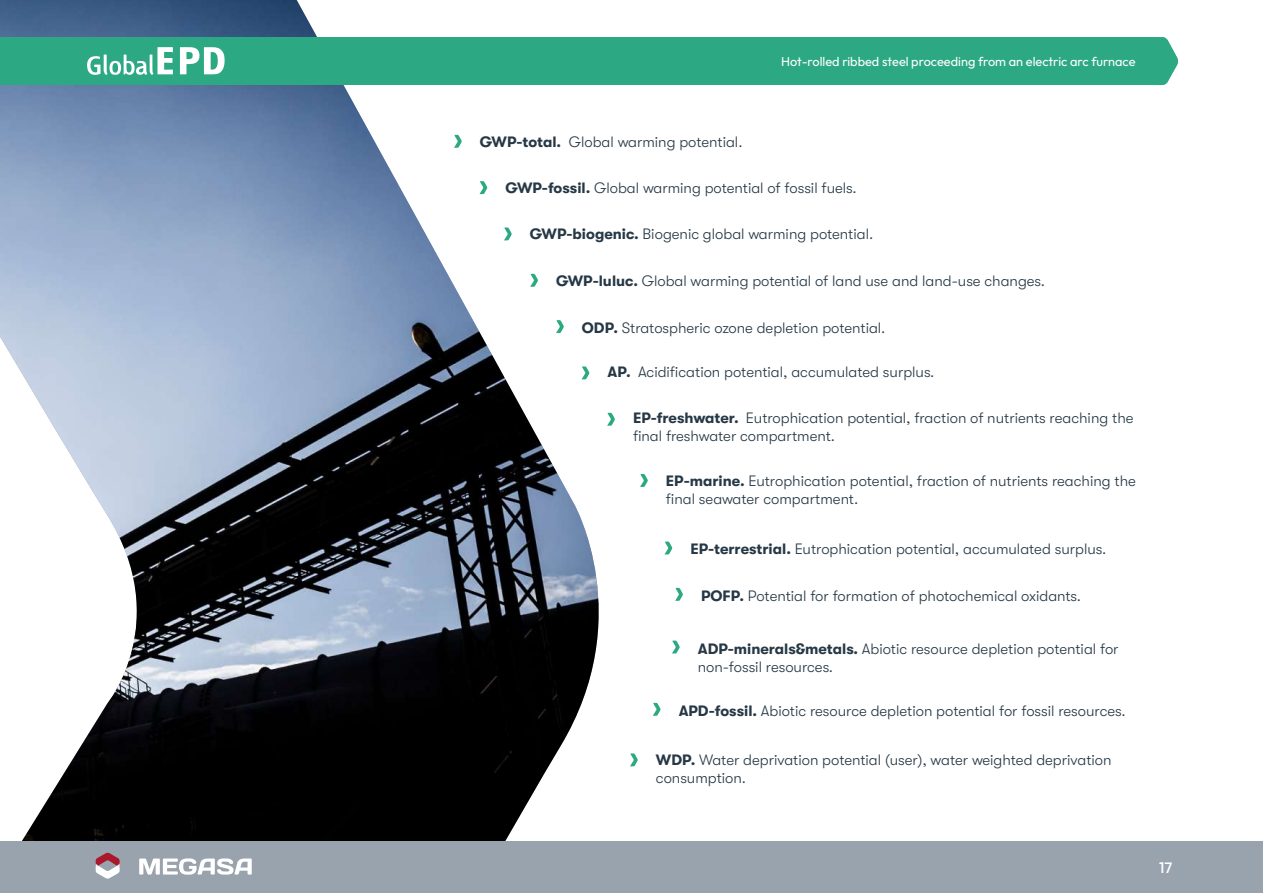
<style>
.page{position:relative;width:1263px;height:893px;background:#fff}
.page>*{position:absolute;margin:0;border:0;box-sizing:border-box;transform-origin:0 0}
.t1{font:300 15px/18px "GT Walsheim Pro";color:#263845}
.t2{font:100 15px "Outfit";color:#fff}
.t3{font:100 12.75px "Outfit";color:#fff}
.s1{font-weight:700}
</style>
<div class="page">
<img style="left:0;top:0;width:600px;height:842px">
<svg style="left:454px;top:135px;width:8px;height:13px"></svg>
<svg style="left:504px;top:227px;width:8px;height:13px"></svg>
<svg style="left:479px;top:181px;width:8px;height:13px"></svg>
<svg style="left:530px;top:274px;width:8px;height:13px"></svg>
<svg style="left:556px;top:320px;width:8px;height:13px"></svg>
<svg style="left:607px;top:413px;width:8px;height:13px"></svg>
<svg style="left:664px;top:541px;width:8px;height:13px"></svg>
<svg style="left:672px;top:640px;width:8px;height:13px"></svg>
<svg style="left:630px;top:753px;width:8px;height:13px"></svg>
<svg style="left:581px;top:366px;width:9px;height:13px"></svg>
<svg style="left:640px;top:474px;width:8px;height:13px"></svg>
<svg style="left:675px;top:588px;width:8px;height:13px"></svg>
<svg style="left:653px;top:703px;width:8px;height:13px"></svg>
<div style="left:0;top:842px;width:1263px;height:51px;background:#99a3ad"></div>
<svg style="left:139px;top:858px;width:113px;height:17px"></svg>
<svg style="left:96px;top:852px;width:24px;height:27px"></svg>
<div style="left:0;top:37px;width:1157px;height:48px;background:#2ca982"></div>
<svg style="left:1157px;top:37px;width:21px;height:48px"></svg>
<svg style="left:180px;top:47px;width:45px;height:27px"></svg>
<svg style="left:87px;top:47px;width:86px;height:28px"></svg>
<p class="t1" style="left:480px;top:133px;width:264px"><span class="s1">GWP-total.</span> Global warming potential.</p>
<p class="t3" style="left:781px;top:54px;width:356px">Hot-rolled ribbed steel proceeding from an electric arc furnace</p>
<p class="t1" style="left:505px;top:179px;width:353px"><span class="s1">GWP-fossil.</span> Global warming potential of fossil fuels.</p>
<p class="t1" style="left:530px;top:225px;width:345px"><span class="s1">GWP-biogenic.</span> Biogenic global warming potential.</p>
<p class="t1" style="left:556px;top:272px;width:490px"><span class="s1">GWP-luluc.</span> Global warming potential of land use and land-use changes.</p>
<p class="t1" style="left:582px;top:319px;width:305px"><span class="s1">ODP.</span> Stratospheric ozone depletion potential.</p>
<p class="t1" style="left:607px;top:363px;width:329px"><span class="s1">AP.</span> Acidification potential, accumulated surplus.</p>
<p class="t1" style="left:633px;top:409px;width:502px"><span class="s1">EP-freshwater.</span> Eutrophication potential, fraction of nutrients reaching the final freshwater compartment.</p>
<p class="t1" style="left:666px;top:472px;width:472px"><span class="s1">EP-marine.</span> Eutrophication potential, fraction of nutrients reaching the final seawater compartment.</p>
<p class="t1" style="left:690px;top:540px;width:417px"><span class="s1">EP-terrestrial.</span> Eutrophication potential, accumulated surplus.</p>
<p class="t1" style="left:701px;top:587px;width:382px"><span class="s1">POFP.</span> Potential for formation of photochemical oxidants.</p>
<p class="t1" style="left:698px;top:639px;width:422px"><span class="s1">ADP-minerals&amp;metals.</span> Abiotic resource depletion potential for non-fossil resources.</p>
<p class="t1" style="left:679px;top:702px;width:449px"><span class="s1">APD-fossil.</span> Abiotic resource depletion potential for fossil resources.</p>
<p class="t1" style="left:656px;top:751px;width:457px"><span class="s1">WDP.</span> Water deprivation potential (user), water weighted deprivation consumption.</p>
<p class="t2" style="left:1159px;top:859px;width:15px">17</p>
</div>
